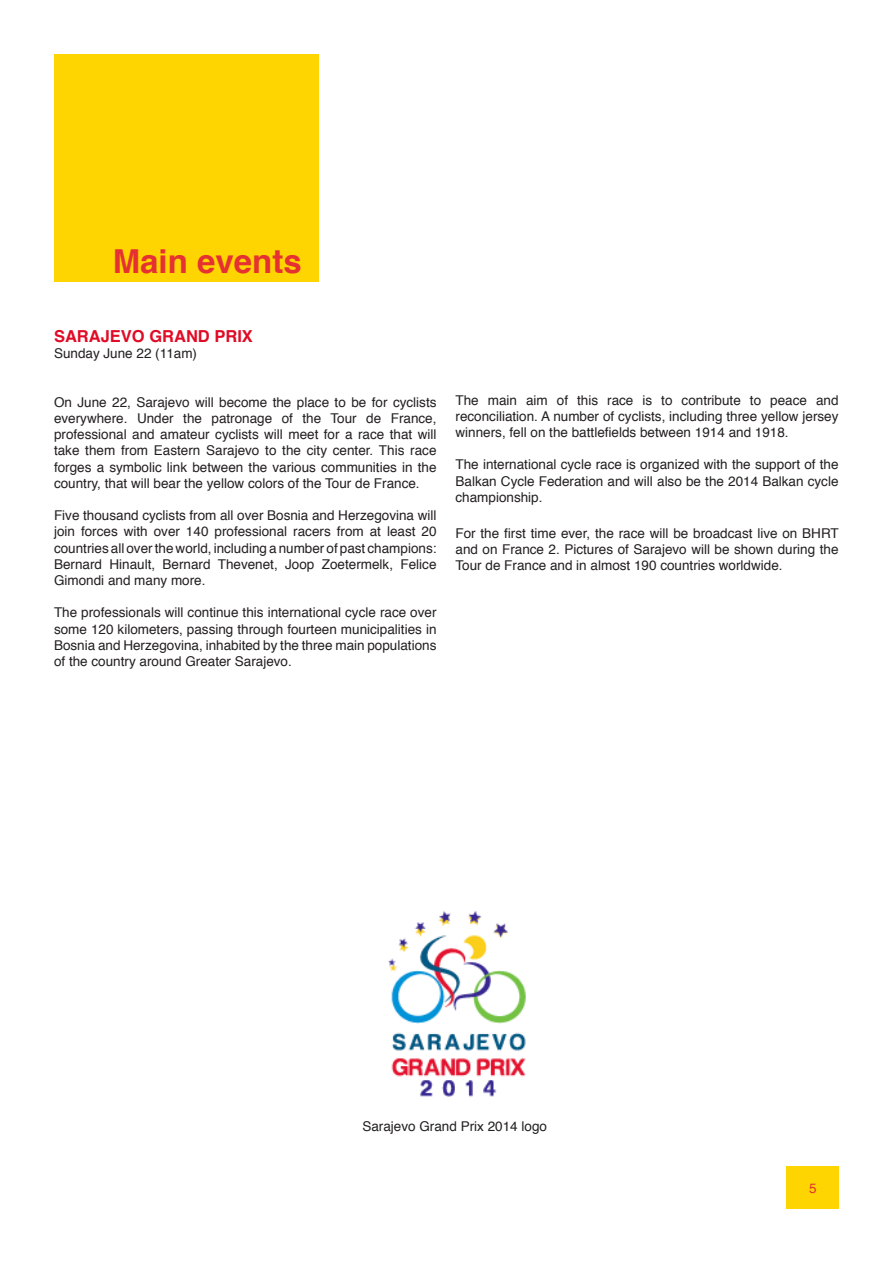
<style>
.page{position:relative;width:893px;height:1263px;background:#fff}
.page>*{position:absolute;margin:0;border:0;box-sizing:border-box;transform-origin:0 0}
.t1{font:700 33px "Helvetica";color:#e53132}
.x_msonormal{font:700 16.5px "Helvetica";color:#e00b26}
.x_msonormal-2{font:13.5px/16.2px "Helvetica";color:#231f20;text-align:justify}
.t2{font:13.5px "Helvetica";color:#e53132}
</style>
<div class="page">
<div style="left:54px;top:54px;width:265px;height:227px;background:#fed501"></div>
<div style="left:787px;top:1166px;width:52px;height:43px;background:#fed501"></div>
<img style="left:388px;top:911px;width:138px;height:186px">
<p class="t1" style="left:113px;top:235px;width:190px">Main events</p>
<p class="x_msonormal" style="left:54px;top:323px;width:200px">SARAJEVO GRAND PRIX</p>
<p class="x_msonormal-2" style="left:54px;top:346px;width:145px">Sunday June 22 (11am)</p>
<p class="x_msonormal-2" style="left:54px;top:394px;width:384px">On June 22, Sarajevo will become the place to be for cyclists everywhere. Under the patronage of the Tour de France, professional and amateur cyclists will meet for a race that will take them from Eastern Sarajevo to the city center. This race forges a symbolic link between the various communities in the country, that will bear the yellow colors of the Tour de France.</p>
<p class="x_msonormal-2" style="left:54px;top:508px;width:384px">Five thousand cyclists from all over Bosnia and Herzegovina will join forces with over 140 professional racers from at least 20 countries all over the world, including a number of past champions:<br>Bernard Hinault, Bernard Thevenet, Joop Zoetermelk, Felice Gimondi and many more.</p>
<p class="x_msonormal-2" style="left:54px;top:605px;width:384px">The professionals will continue this international cycle race over some 120 kilometers, passing through fourteen municipalities in Bosnia and Herzegovina, inhabited by the three main populations of the country around Greater Sarajevo.</p>
<p class="x_msonormal-2" style="left:455px;top:392px;width:385px">The main aim of this race is to contribute to peace and reconciliation. A number of cyclists, including three yellow jersey winners, fell on the battlefields between 1914 and 1918.</p>
<p class="x_msonormal-2" style="left:455px;top:457px;width:385px">The international cycle race is organized with the support of the Balkan Cycle Federation and will also be the 2014 Balkan cycle championship.</p>
<p class="x_msonormal-2" style="left:455px;top:525px;width:385px">For the first time ever, the race will be broadcast live on BHRT and on France 2. Pictures of Sarajevo will be shown during the Tour de France and in almost 190 countries worldwide.</p>
<p class="x_msonormal-2" style="left:362px;top:1118px;width:186px">Sarajevo Grand Prix 2014 logo</p>
<p class="t2" style="left:809px;top:1177px;width:9px">5</p>
</div>
